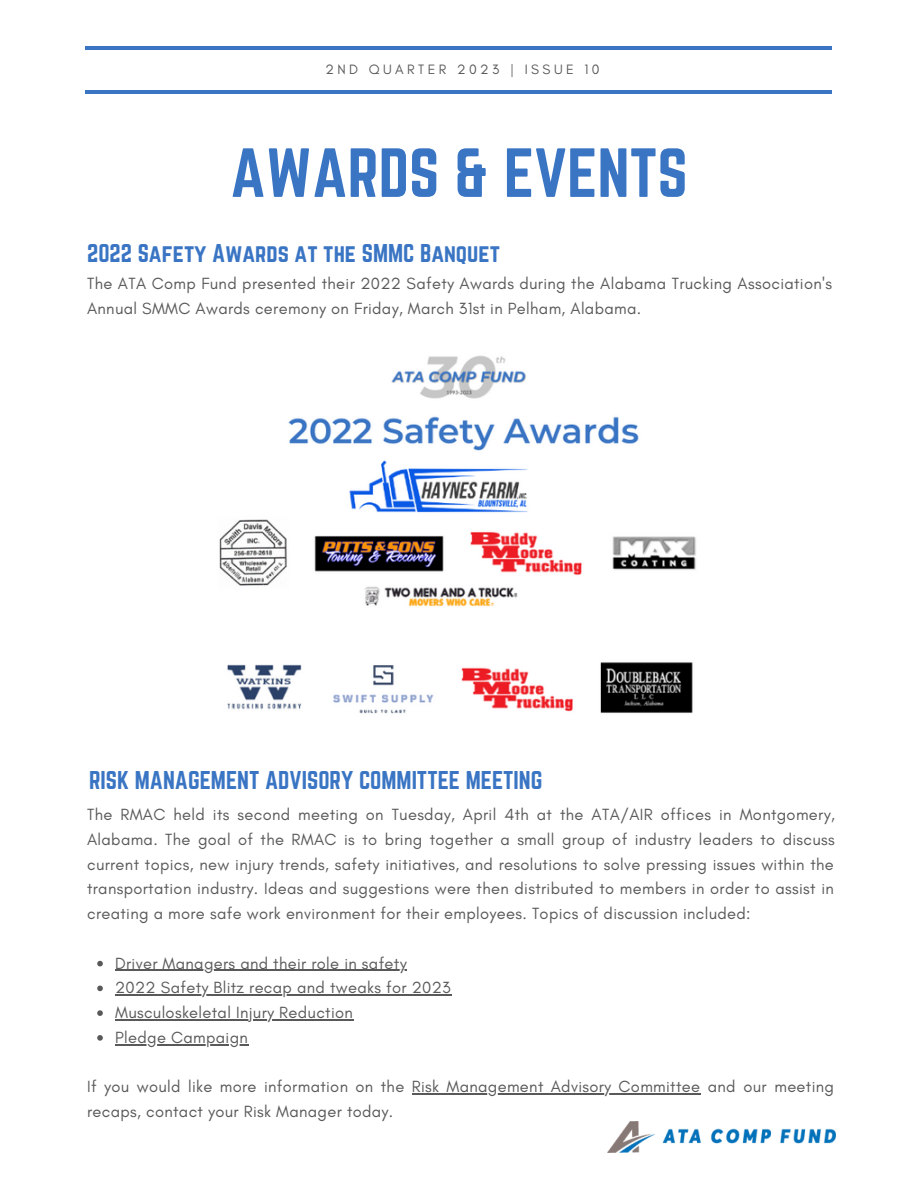
<style>
.page{position:relative;width:918px;height:1188px;background:#fff}
.page>*{position:absolute;margin:0;border:0;box-sizing:border-box;transform-origin:0 0}
.t1{font:60.75px "Norwester";color:#3a75c4}
.t2{font:22.5px "Norwester";color:#3a75c4}
.t3{font:16.5px/24.8px "Glacial Indifference";letter-spacing:.02em;color:#595959}
.t4{font:13.8px "Glacial Indifference";letter-spacing:.25em;color:#595959}
</style>
<div class="page">
<hr style="left:85px;top:46px;width:747px;height:4px;background:#3a75c4">
<hr style="left:86px;top:90px;width:746px;height:4px;background:#3a75c4">
<img style="left:219px;top:355px;width:477px;height:359px">
<svg style="left:97px;top:961px;width:6px;height:5px"></svg>
<hr style="left:115px;top:970px;width:292px;height:1px;background:#595959">
<svg style="left:97px;top:986px;width:6px;height:5px"></svg>
<hr style="left:115px;top:995px;width:336px;height:1px;background:#595959">
<svg style="left:97px;top:1010px;width:6px;height:6px"></svg>
<hr style="left:115px;top:1019px;width:238px;height:1px;background:#595959">
<svg style="left:97px;top:1035px;width:6px;height:6px"></svg>
<hr style="left:115px;top:1044px;width:133px;height:1px;background:#595959">
<hr style="left:412px;top:1094px;width:288px;height:1px;background:#595959">
<img style="left:607px;top:1121px;width:229px;height:32px">
<p class="t4" style="left:326px;top:61px;width:276px">2ND QUARTER 2023 | ISSUE 10</p>
<p class="t1" style="left:230px;top:136px;width:459px">AWARDS &amp; EVENTS</p>
<p class="t2" style="left:87px;top:239px;width:414px">2022 Safety Awards at the SMMC Banquet</p>
<p class="t3" style="left:87px;top:271px;width:746px">The ATA Comp Fund presented their 2022 Safety Awards during the Alabama Trucking Association's<br>Annual SMMC Awards ceremony on Friday, March 31st in Pelham, Alabama.</p>
<p class="t2" style="left:89px;top:767px;width:455px">RISK MANAGEMENT ADVISORY COMMITTEE MEETING</p>
<p class="t3" style="left:87px;top:802px;width:749px;text-align:justify">The RMAC held its second meeting on Tuesday, April 4th at the ATA/AIR offices in Montgomery, Alabama. The goal of the RMAC is to bring together a small group of industry leaders to discuss current topics, new injury trends, safety initiatives, and resolutions to solve pressing issues within the transportation industry. Ideas and suggestions were then distributed to members in order to assist in creating a more safe work environment for their employees. Topics of discussion included:</p>
<p class="t3" style="left:115px;top:951px;width:293px">Driver Managers and their role in safety</p>
<p class="t3" style="left:115px;top:975px;width:337px">2022 Safety Blitz recap and tweaks for 2023</p>
<p class="t3" style="left:115px;top:1000px;width:239px">Musculoskeletal Injury Reduction</p>
<p class="t3" style="left:115px;top:1025px;width:134px">Pledge Campaign</p>
<p class="t3" style="left:87px;top:1074px;width:748px">If you would like more information on the Risk Management Advisory Committee and our meeting recaps, contact your Risk Manager today.</p>
</div>
